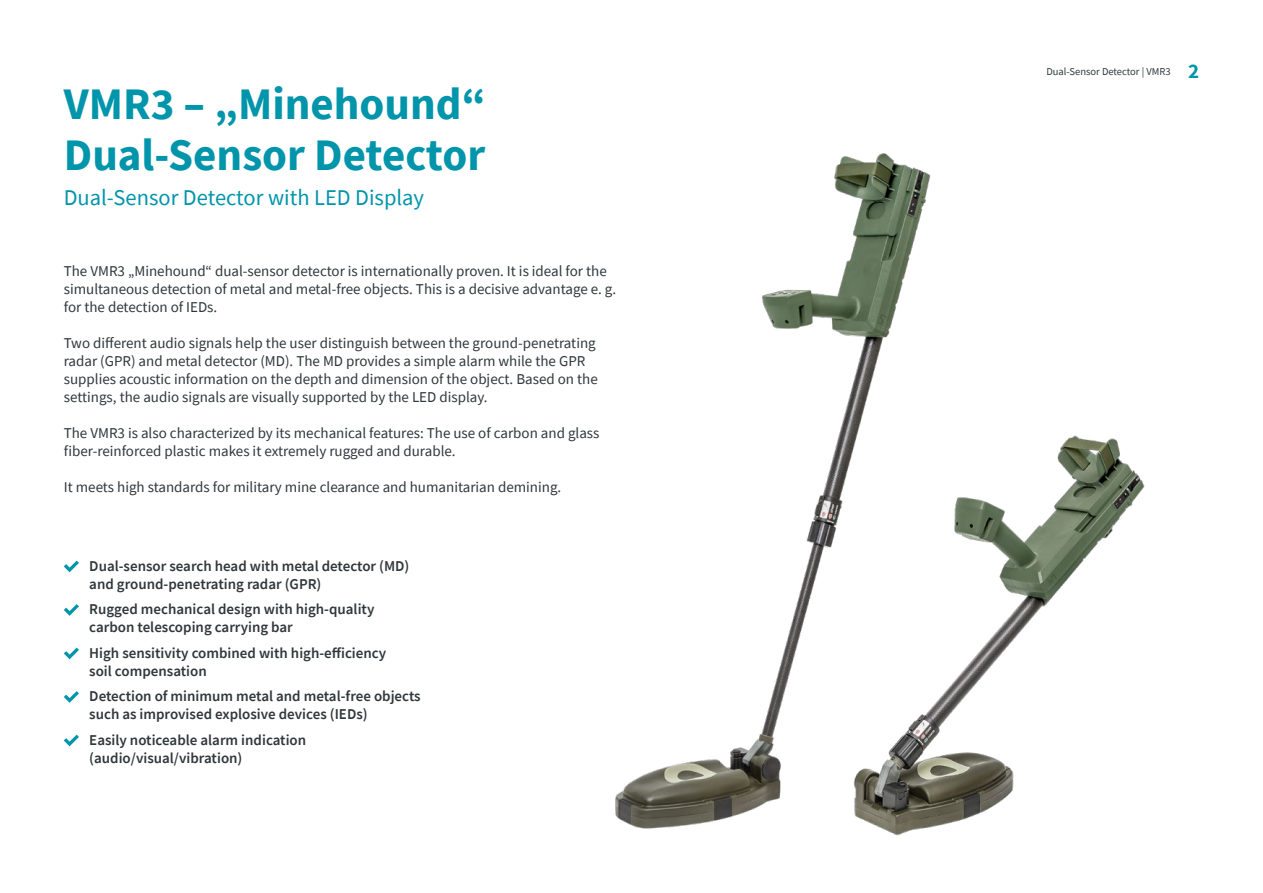
<style>
.page{position:relative;width:1263px;height:893px;background:#fff}
.page>*{position:absolute;margin:0;border:0;box-sizing:border-box;transform-origin:0 0}
.t1{font:700 45px/51px "Source Sans Pro";color:#0095ab}
.t2{font:22.5px "Source Sans Pro";color:#0095ab}
.t3{font:700 21px "Source Sans Pro";color:#0095ab}
.t4{font:15px/18px "Source Sans Pro";color:#30373a}
.t5{font:600 15px/18px "Source Sans Pro";color:#30373a}
.t6{font:10.5px "Source Sans Pro";color:#30373a}
</style>
<div class="page">
<svg style="left:64px;top:561px;width:15px;height:11px"></svg>
<svg style="left:64px;top:604px;width:15px;height:12px"></svg>
<svg style="left:64px;top:648px;width:15px;height:11px"></svg>
<svg style="left:64px;top:691px;width:15px;height:12px"></svg>
<svg style="left:64px;top:735px;width:15px;height:11px"></svg>
<img style="left:615px;top:153px;width:316px;height:676px">
<img style="left:852px;top:432px;width:293px;height:404px">
<h1 class="t1" style="left:64px;top:78px;width:424px">VMR3 – „Minehound”<br>Dual-Sensor Detector</h1>
<h2 class="t2" style="left:64px;top:184px;width:362px">Dual-Sensor Detector with LED Display</h2>
<p class="t4" style="left:64px;top:262px;width:554px">The VMR3 „Minehound“ dual-sensor detector is internationally proven It. is ideal for the simultaneous detection of metal and metal-free objects. This is a decisive advantage .g.e for the detection of IEDs.</p>
<p class="t4" style="left:64px;top:334px;width:535px">Two different audio signals help the user distinguish between the ground-penetrating radar (GPR) and metal detector (MD .) The MD provides a simple alarm while the GPR supplies acoustic information on the depth and dimension of the object. Based on the settings, the audio signals are visually supported by the LED display.</p>
<p class="t4" style="left:64px;top:424px;width:537px">The VMR is3 also characterized by its mechanical features: The use of carbon and glass fiber-reinforced plastic makes it extremely rugged and durable.</p>
<p class="t4" style="left:64px;top:478px;width:499px">It meets high standards for military mine clearance and humanitarian demining.</p>
<p class="t5" style="left:89px;top:557px;width:322px">Dual-sensor search head with metal detector (MD( and ground-penetrating radar (GPR(</p>
<p class="t5" style="left:89px;top:600px;width:287px">Rugged mechanical design with high-quality carbon telescoping carrying bar</p>
<p class="t5" style="left:89px;top:644px;width:298px">High sensitivity combined with high-efficiency soil compensation</p>
<p class="t5" style="left:89px;top:687px;width:333px">Detection of minimum metal and metal-free objects such as improvised explosive devices (IEDs(</p>
<p class="t5" style="left:89px;top:731px;width:218px">Easily noticeable alarm indication (audio/visual/vibration(</p>
<p class="t6" style="left:1046px;top:65px;width:126px">Dual-Sensor Detector | VMR3</p>
<h3 class="t3" style="left:1188px;top:56px;width:13px">2</h3>
</div>
